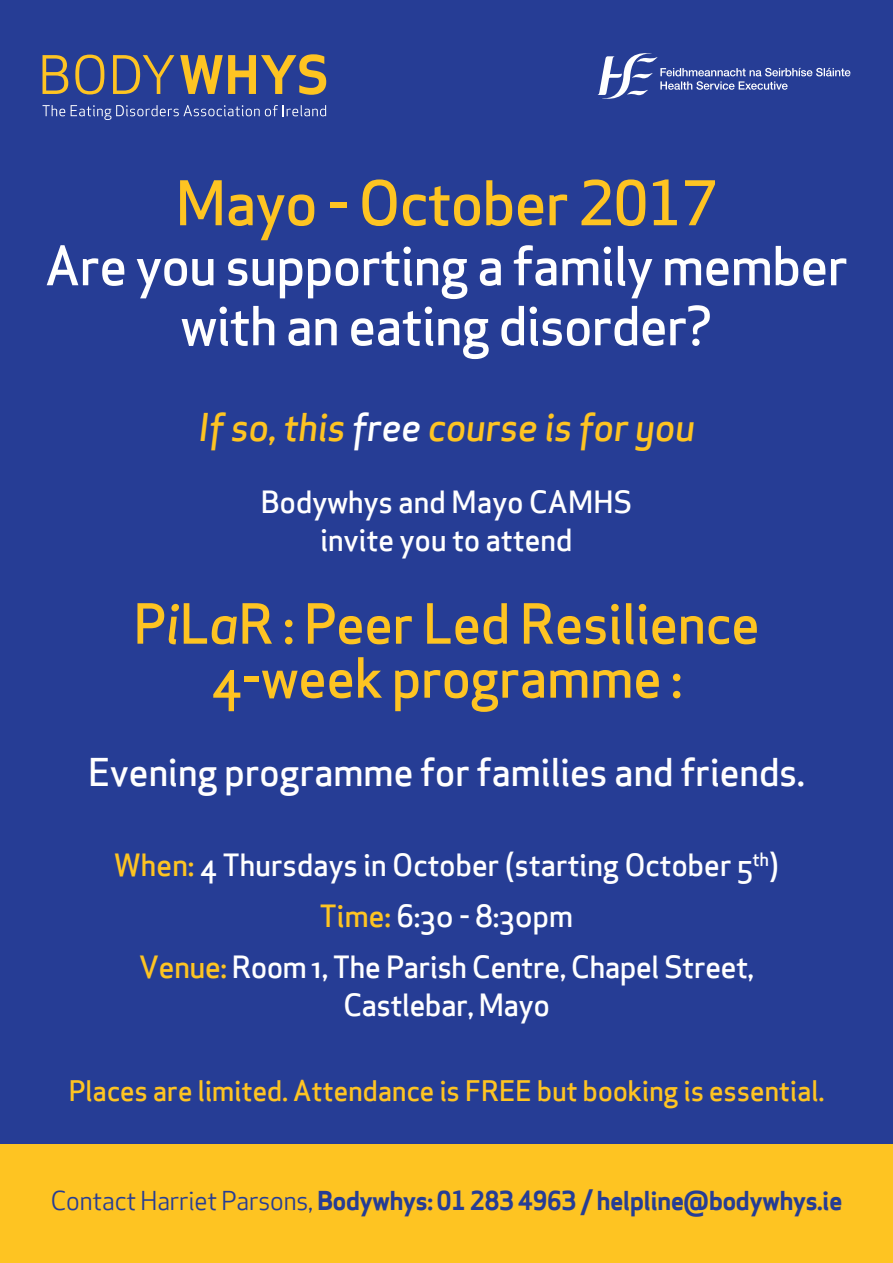
<style>
.page{position:relative;width:893px;height:1263px;background:#263d95}
.page>*{position:absolute;margin:0;border:0;box-sizing:border-box;transform-origin:0 0}
.t1{font:60px "Apex Sans Medium T";letter-spacing:-.025em;color:#fec422}
.t2{font:54px "Apex Sans Medium ST";letter-spacing:-.02em;color:#fec422}
.t3{font:52.5px "Apex Sans Medium T";letter-spacing:-.025em;color:#fff}
.t4{font:37.5px "Apex Sans Medium ST";letter-spacing:-.015em;color:#fff}
.t5{font:37.5px "Apex Sans Medium Italic T";letter-spacing:-.015em;color:#fec422}
.t6{font:30px "Apex Sans Medium ST";letter-spacing:-.015em;color:#fff}
.t7{font:27.75px "Apex Sans Medium ST";letter-spacing:-.015em;color:#fec422}
.t8{font:25.5px "Apex Sans Bold T";letter-spacing:-.03em;color:#263d95}
.s1{color:#fff}
.s2{font-family:"Apex Sans Medium Italic T"}
.s3{color:#fec422}
.s4{font-family:"Apex Sans Book T"}
</style>
<div class="page">
<div style="left:0;top:1144px;width:893px;height:119px;background:#fec422"></div>
<svg style="left:43px;top:105px;width:22px;height:11px"></svg>
<svg style="left:71px;top:105px;width:255px;height:15px"></svg>
<svg style="left:43px;top:55px;width:25px;height:39px"></svg>
<svg style="left:75px;top:55px;width:29px;height:39px"></svg>
<svg style="left:113px;top:55px;width:61px;height:39px"></svg>
<svg style="left:180px;top:54px;width:146px;height:41px"></svg>
<svg style="left:597px;top:53px;width:253px;height:46px"></svg>
<p class="t1" style="left:175px;top:164px;width:544px">Mayo - October 2017</p>
<p class="t3" style="left:45px;top:232px;width:805px">Are you supporting a family member</p>
<p class="t3" style="left:180px;top:292px;width:534px">with an eating disorder?</p>
<p class="t5" style="left:198px;top:403px;width:499px">If so, this <span class="s1">free</span> course is for you</p>
<p class="t6" style="left:261px;top:483px;width:373px">Bodywhys and Mayo CAMHS</p>
<p class="t6" style="left:320px;top:520px;width:254px">invite you to attend</p>
<p class="t2" style="left:133px;top:589px;width:629px">P<span class="s2">i</span>L<span class="s2">a</span>R : Peer Led Resilience</p>
<p class="t2" style="left:210px;top:643px;width:474px">4-week programme :</p>
<p class="t4" style="left:88px;top:748px;width:719px">Evening programme for families and friends.</p>
<p class="t6" style="left:114px;top:846px;width:667px"><span class="s3">When:</span> 4 Thursdays in October (starting October 5<sup>th</sup>)</p>
<p class="t6" style="left:319px;top:897px;width:255px"><span class="s3">Time:</span> 6:30 - 8:30pm</p>
<p class="t6" style="left:139px;top:948px;width:617px"><span class="s3">Venue:</span> Room 1, The Parish Centre, Chapel Street,</p>
<p class="t6" style="left:343px;top:985px;width:208px">Castlebar, Mayo</p>
<p class="t7" style="left:68px;top:1073px;width:757px">Places are limited. Attendance is FREE but booking is essential.</p>
<p class="t8" style="left:50px;top:1184px;width:794px"><span class="s4">Contact Harriet Parsons,</span> Bodywhys: 01 283 4963 / helpline@bodywhys.ie</p>
</div>
